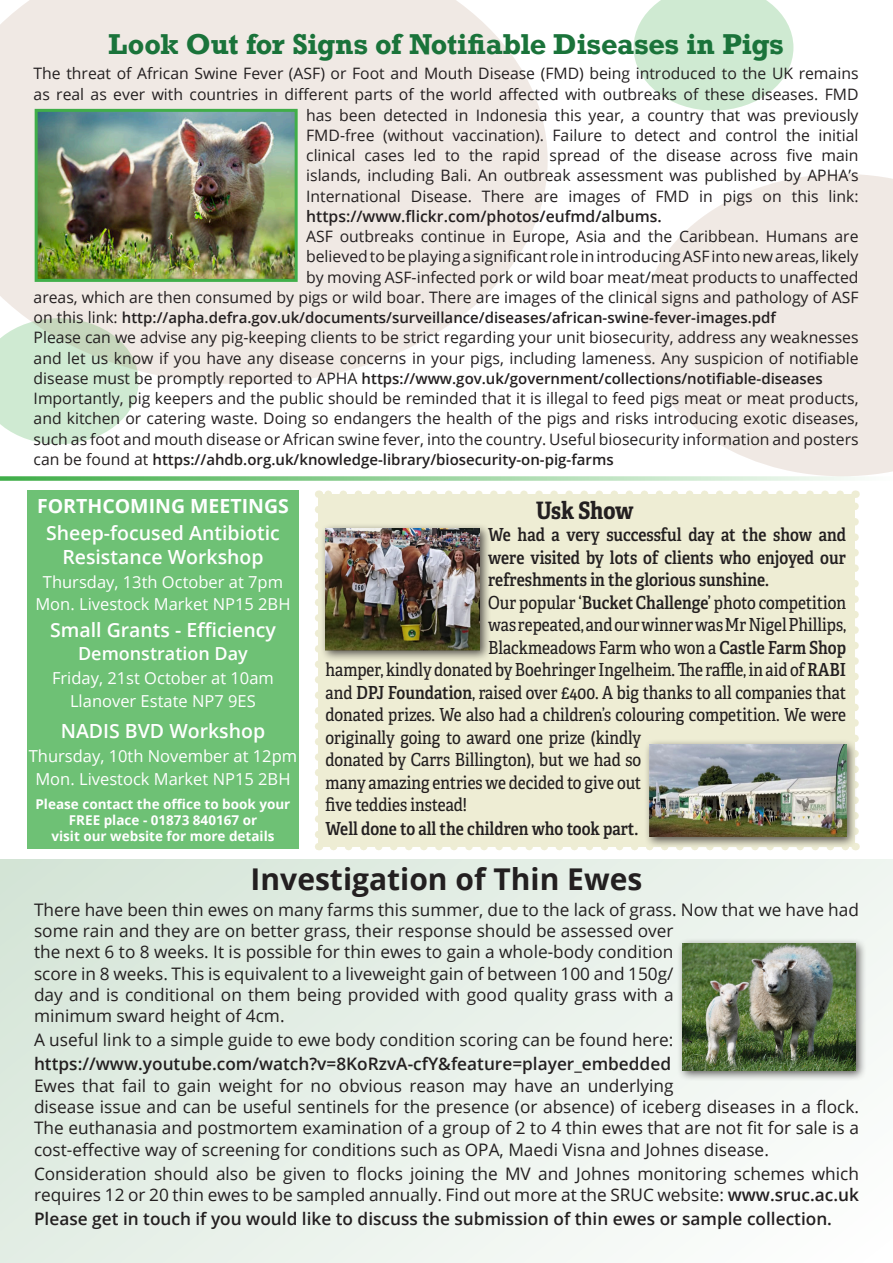
<style>
.page{position:relative;width:893px;height:1263px;background:#fff}
.page>*{position:absolute;margin:0;border:0;box-sizing:border-box;transform-origin:0 0}
.t1{font:700 30px "Open Sans";color:#231f20}
.t2{font:700 27px "Rockwell";color:#1a733a}
.t3{font:700 24px "Adelle Condensed";letter-spacing:-.01em;color:#231f20}
.t4{font:600 19.5px/24px "Open Sans";color:#fff;text-align:center}
.t5{font:700 19.5px "Open Sans";color:#fff}
.t6{font:18px "Adelle Condensed";color:#231f20}
.t7{font:600 18px "Adelle Condensed";color:#231f20}
.t8{font:600 18px "Open Sans";color:#fff}
.t9{font:17.25px/21.3px "Open Sans";color:#231f20}
.t10{font:600 17.25px "Open Sans";color:#231f20}
.t11{font:16.5px/22.5px "Open Sans";color:#fff;text-align:center}
.t12{font:15.75px/20.4px "Open Sans";color:#231f20;text-align:right}
.t13{font:600 15.75px "Open Sans";color:#231f20}
.t14{font:600 15px "Open Sans";color:#231f20}
.t15{font:700 13.5px/16.2px "Open Sans";color:#fff;text-align:center}
.s1{font-weight:400;font-size:15.75px}
.s2{font-weight:600}
</style>
<div class="page">
<svg style="left:0;top:384px;width:139px;height:60px"></svg>
<svg style="left:0;top:0;width:548px;height:384px;background:#f0ebe6"></svg>
<svg style="left:634px;top:0;width:159px;height:111px"></svg>
<svg style="left:642px;top:174px;width:251px;height:302px;fill:#f0e9e4"></svg>
<div style="left:0;top:860px;width:893px;height:403px;background:linear-gradient(to right,#dae8dc,#f8faf8)"></div>
<svg style="left:0;top:476px;width:851px;height:5px;background:#a3d8a8"></svg>
<div style="left:677px;top:938px;width:190px;height:144px;background:#231f20;opacity:.75"></div>
<img style="left:682px;top:943px;width:174px;height:127px">
<img style="left:39px;top:113px;width:255px;height:165px">
<div style="left:35px;top:109px;width:263px;height:173px;border:3px solid #40ae49"></div>
<div style="left:27px;top:490px;width:272px;height:359px;background:#6ec175"></div>
<div style="left:319px;top:494px;width:536px;height:353px;background:#eeedd4"></div>
<svg style="left:333px;top:847px;width:515px;height:3px"></svg>
<svg style="left:326px;top:490px;width:514px;height:4px"></svg>
<svg style="left:315px;top:509px;width:7px;height:341px"></svg>
<svg style="left:851px;top:490px;width:8px;height:341px"></svg>
<div style="left:320px;top:523px;width:171px;height:139px;background:#231f20;opacity:.75"></div>
<img style="left:326px;top:529px;width:154px;height:122px">
<div style="left:644px;top:739px;width:213px;height:109px;background:#231f20;opacity:.75"></div>
<img style="left:650px;top:744px;width:196px;height:93px">
<h2 class="t2" style="left:109px;top:27px;width:677px">Look Out for Signs of Notifiable Diseases in Pigs</h2>
<p class="t12" style="left:34px;top:63px;width:826px">The threat of African Swine Fever (ASF) or Foot and Mouth Disease (FMD) being introduced to the UK remains as real as ever with countries in different parts of the world affected with outbreaks of these diseases. FMD has been detected in Indonesia this year, a country that was previously<br>FMD-free (without vaccination). Failure to detect and control the initial<br>clinical cases led to the rapid spread of the disease across five main<br>islands, including Bali. An outbreak assessment was published by APHA’s<br>International Disease. There are images of FMD in pigs on this link:</p>
<p class="t13" style="left:306px;top:205px;width:357px">https://www.flickr.com/photos/eufmd/albums.</p>
<p class="t12" style="left:34px;top:226px;width:826px">ASF outbreaks continue in Europe, Asia and the Caribbean. Humans are<br>believed to be playing a significant role in introducing ASF into new areas, likely<br>by moving ASF-infected pork or wild boar meat/meat products to unaffected<br>areas, which are then consumed by pigs or wild boar. There are images of the clinical signs and pathology of ASF</p>
<p class="t14" style="left:34px;top:307px;width:744px"><span class="s1">on this link:</span> http://apha.defra.gov.uk/documents/surveillance/diseases/african-swine-fever-images.pdf</p>
<p class="t12" style="left:34px;top:327px;width:826px;text-align:left">Please can we advise any pig-keeping clients to be strict regarding your unit biosecurity, address any weaknesses and let us know if you have any disease concerns in your pigs, including lameness. Any suspicion of notifiable</p>
<p class="t14" style="left:34px;top:368px;width:791px"><span class="s1">disease must be promptly reported to APHA</span> https://www.gov.uk/government/collections/notifiable-diseases</p>
<p class="t12" style="left:34px;top:388px;width:826px;text-align:justify">Importantly, pig keepers and the public should be reminded that it is illegal to feed pigs meat or meat products, and kitchen or catering waste. Doing so endangers the health of the pigs and risks introducing exotic diseases, such as foot and mouth disease or African swine fever, into the country. Useful biosecurity information and posters</p>
<p class="t14" style="left:34px;top:449px;width:582px"><span class="s1">can be found at</span> https://ahdb.org.uk/knowledge-library/biosecurity-on-pig-farms</p>
<p class="t5" style="left:37px;top:492px;width:253px">FORTHCOMING MEETINGS</p>
<p class="t4" style="left:46px;top:520px;width:235px">Sheep-focused Antibiotic<br>Resistance Workshop</p>
<p class="t11" style="left:35px;top:570px;width:257px">Thursday, 13th October at 7pm<br>Mon. Livestock Market NP15 2BH</p>
<p class="t4" style="left:50px;top:618px;width:227px">Small Grants - Efficiency</p>
<p class="t8" style="left:78px;top:641px;width:171px">Demonstration Day</p>
<p class="t11" style="left:52px;top:667px;width:223px">Friday, 21st October at 10am<br>Llanover Estate NP7 9ES</p>
<p class="t4" style="left:61px;top:719px;width:206px">NADIS BVD Workshop</p>
<p class="t11" style="left:29px;top:745px;width:270px">Thursday, 10th November at 12pm<br>Mon. Livestock Market NP15 2BH</p>
<p class="t15" style="left:36px;top:795px;width:256px">Please contact the office to book your<br>FREE place - 01873 840167 or<br>visit our website for more details</p>
<h3 class="t3" style="left:536px;top:496px;width:99px">Usk Show</h3>
<p class="t7" style="left:488px;top:524px;width:359px">We had a very successful day at the show and</p>
<p class="t7" style="left:488px;top:546px;width:359px">were visited by lots of clients who enjoyed our</p>
<p class="t7" style="left:488px;top:569px;width:282px">refreshments in the glorious sunshine.</p>
<p class="t6" style="left:488px;top:591px;width:359px">Our popular <span class="s2">‘Bucket Challenge’</span> photo competition</p>
<p class="t6" style="left:488px;top:614px;width:359px">was repeated, and our winner was Mr Nigel Phillips,</p>
<p class="t6" style="left:488px;top:636px;width:359px">Blackmeadows Farm who won a <span class="s2">Castle Farm Shop</span></p>
<p class="t6" style="left:326px;top:659px;width:522px">hamper, kindly donated by Boehringer Ingelheim. The raffle, in aid of <span class="s2">RABI</span></p>
<p class="t6" style="left:326px;top:681px;width:522px">and <span class="s2">DPJ Foundation</span>, raised over £400. A big thanks to all companies that</p>
<p class="t6" style="left:326px;top:704px;width:522px">donated prizes. We also had a children’s colouring competition. We were</p>
<p class="t6" style="left:326px;top:726px;width:317px">originally going to award one prize (kindly</p>
<p class="t6" style="left:326px;top:749px;width:317px">donated by Carrs Billington), but we had so</p>
<p class="t6" style="left:326px;top:771px;width:317px">many amazing entries we decided to give out</p>
<p class="t6" style="left:326px;top:794px;width:143px">five teddies instead!</p>
<p class="t7" style="left:326px;top:818px;width:314px">Well done to all the children who took part.</p>
<h1 class="t1" style="left:251px;top:858px;width:393px">Investigation of Thin Ewes</h1>
<p class="t9" style="left:34px;top:898px;width:826px">There have been thin ewes on many farms this summer, due to the lack of grass. Now that we have had some rain and they are on better grass, their response should be assessed over<br>the next 6 to 8 weeks. It is possible for thin ewes to gain a whole-body condition<br>score in 8 weeks. This is equivalent to a liveweight gain of between 100 and 150g/<br>day and is conditional on them being provided with good quality grass with a<br>minimum sward height of 4cm.</p>
<p class="t9" style="left:34px;top:1029px;width:641px">A useful link to a simple guide to ewe body condition scoring can be found here:</p>
<p class="t10" style="left:34px;top:1052px;width:639px">https://www.youtube.com/watch?v=8KoRzvA-cfY&amp;feature=player_embedded</p>
<p class="t9" style="left:34px;top:1074px;width:826px">Ewes that fail to gain weight for no obvious reason may have an underlying<br>disease issue and can be useful sentinels for the presence (or absence) of iceberg diseases in a flock.<br>The euthanasia and postmortem examination of a group of 2 to 4 thin ewes that are not fit for sale is a cost-effective way of screening for conditions such as OPA, Maedi Visna and Johnes disease.</p>
<p class="t9" style="left:34px;top:1162px;width:826px">Consideration should also be given to flocks joining the MV and Johnes monitoring schemes which requires 12 or 20 thin ewes to be sampled annually. Find out more at the SRUC website: <span class="s2">www.sruc.ac.uk</span></p>
<p class="t10" style="left:34px;top:1207px;width:799px">Please get in touch if you would like to discuss the submission of thin ewes or sample collection.</p>
</div>
